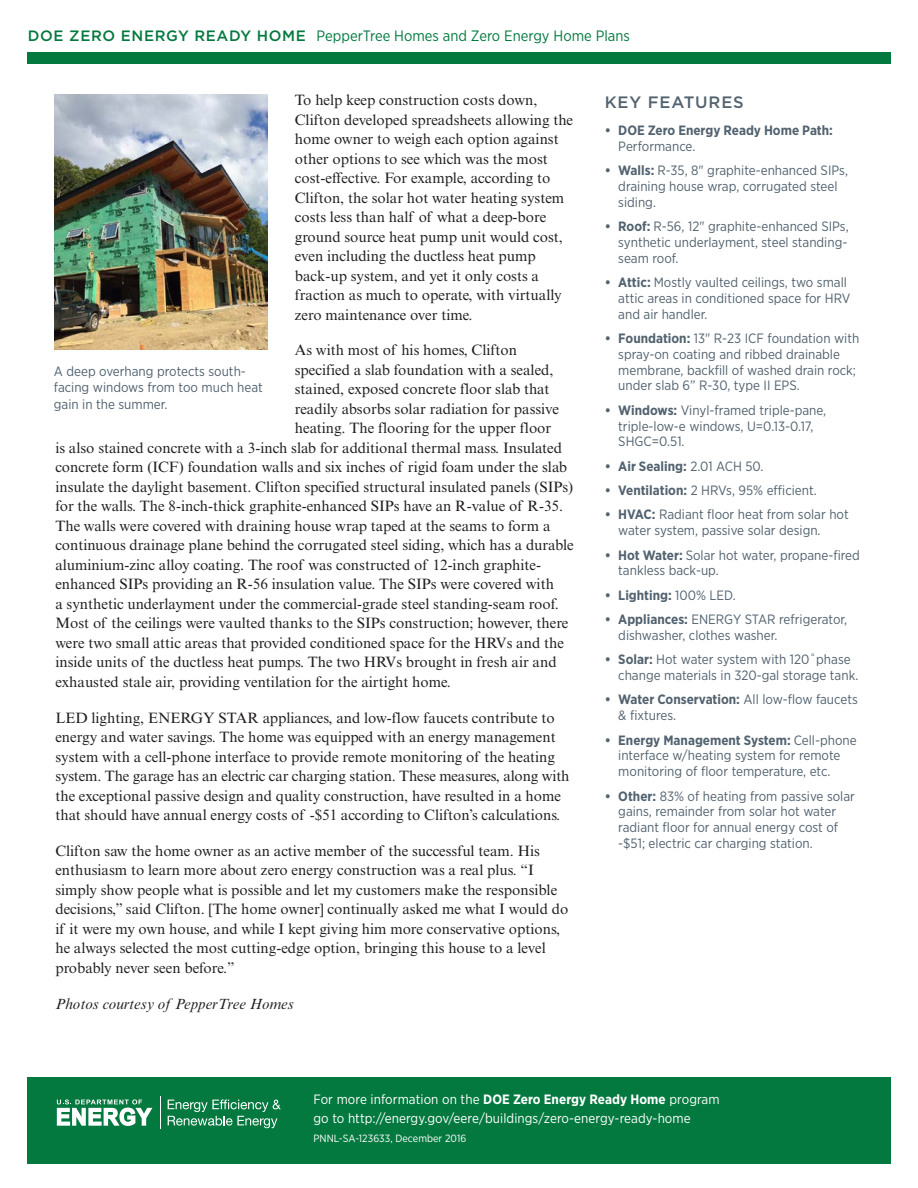
<style>
.page{position:relative;width:918px;height:1188px;background:#fff}
.page>*{position:absolute;margin:0;border:0;box-sizing:border-box;transform-origin:0 0}
.t1{font:500 16.5px "Gotham";letter-spacing:.05em;color:#52626f}
.t2{font:15px/19.5px "Times New Roman MT Std";color:#231f20}
.t3{font:15px "Gotham Narrow";color:#04793f}
.t4{font:italic 15px "Times New Roman MT Std";color:#231f20}
.t5{font:13.5px/15.8px "Gotham Narrow";color:#52626f}
.t6{font:13.5px/19.5px "Gotham Narrow";letter-spacing:.005em;color:#fff}
.t7{font:700 13.5px "Gotham Narrow";color:#52626f}
.t8{font:10.5px "Gotham Narrow";letter-spacing:.005em;color:#fff}
.s1{font-family:"Gotham";font-weight:500}
.s2{font-weight:700}
.s3{font-weight:400}
</style>
<div class="page">
<div style="left:27px;top:52px;width:864px;height:12px;background:#04793f"></div>
<div style="left:27px;top:1077px;width:864px;height:87px;background:#04793f"></div>
<svg style="left:57px;top:1099px;width:95px;height:27px"></svg>
<hr style="left:160px;top:1096px;width:1px;height:33px;background:#fff">
<svg style="left:168px;top:1099px;width:113px;height:29px"></svg>
<img style="left:54px;top:94px;width:214px;height:256px">
<p class="t3" style="left:28px;top:27px;width:604px"><span class="s1">DOE ZERO ENERGY READY HOME</span> PepperTree Homes and Zero Energy Home Plans</p>
<p class="t2" style="left:295px;top:90px;width:280px">To help keep construction costs down, Clifton developed spreadsheets allowing the home owner to weigh each option against other options to see which was the most cost-effective. For example, according to Clifton, the solar hot water heating system costs less than half of what a deep-bore ground source heat pump unit would cost, even including the ductless heat pump back-up system, and yet it only costs a fraction as much to operate, with virtually zero maintenance over time.</p>
<p class="t2" style="left:295px;top:341px;width:224px">As with most of his homes, Clifton</p>
<p class="t2" style="left:295px;top:360px;width:260px">specified a slab foundation with a sealed,</p>
<p class="t2" style="left:295px;top:380px;width:256px">stained, exposed concrete floor slab that</p>
<p class="t2" style="left:295px;top:399px;width:266px">readily absorbs solar radiation for passive</p>
<p class="t2" style="left:295px;top:419px;width:258px">heating. The flooring for the upper floor</p>
<p class="t2" style="left:55px;top:438px;width:508px">is also stained concrete with a 3-inch slab for additional thermal mass. Insulated</p>
<p class="t2" style="left:55px;top:458px;width:513px">concrete form (ICF) foundation walls and six inches of rigid foam under the slab</p>
<p class="t2" style="left:55px;top:477px;width:519px">insulate the daylight basement. Clifton specified structural insulated panels (SIPs)</p>
<p class="t2" style="left:55px;top:497px;width:509px">for the walls. The 8-inch-thick graphite-enhanced SIPs have an R-value of R-35.</p>
<p class="t2" style="left:55px;top:516px;width:497px">The walls were covered with draining house wrap taped at the seams to form a</p>
<p class="t2" style="left:55px;top:536px;width:520px">continuous drainage plane behind the corrugated steel siding, which has a durable</p>
<p class="t2" style="left:55px;top:555px;width:487px">aluminium-zinc alloy coating. The roof was constructed of 12-inch graphite-</p>
<p class="t2" style="left:55px;top:575px;width:500px">enhanced SIPs providing an R-56 insulation value. The SIPs were covered with</p>
<p class="t2" style="left:55px;top:594px;width:505px">a synthetic underlayment under the commercial-grade steel standing-seam roof.</p>
<p class="t2" style="left:55px;top:614px;width:515px">Most of the ceilings were vaulted thanks to the SIPs construction; however, there</p>
<p class="t2" style="left:55px;top:633px;width:510px">were two small attic areas that provided conditioned space for the HRVs and the</p>
<p class="t2" style="left:55px;top:653px;width:503px">inside units of the ductless heat pumps. The two HRVs brought in fresh air and</p>
<p class="t2" style="left:55px;top:672px;width:397px">exhausted stale air, providing ventilation for the airtight home.</p>
<p class="t2" style="left:55px;top:708px;width:516px">LED lighting, ENERGY STAR appliances, and low-flow faucets contribute to energy and water savings. The home was equipped with an energy management system with a cell-phone interface to provide remote monitoring of the heating system. The garage has an electric car charging station. These measures, along with the exceptional passive design and quality construction, have resulted in a home that should have annual energy costs of -$51 according to Clifton’s calculations.</p>
<p class="t2" style="left:55px;top:841px;width:514px">Clifton saw the home owner as an active member of the successful team. His enthusiasm to learn more about zero energy construction was a real plus. “I simply show people what is possible and let my customers make the responsible decisions,” said Clifton. [The home owner] continually asked me what I would do if it were my own house, and while I kept giving him more conservative options, he always selected the most cutting-edge option, bringing this house to a level probably never seen before.”</p>
<p class="t4" style="left:55px;top:995px;width:240px">Photos courtesy of PepperTree Homes</p>
<p class="t5" style="left:54px;top:363px;width:210px;line-height:16.2px">A deep overhang protects south&shy;facing windows from too much heat gain in the summer.</p>
<p class="t1" style="left:605px;top:93px;width:141px">KEY FEATURES</p>
<p class="t7" style="left:605px;top:122px;width:230px">• DOE Zero Energy Ready Home Path:</p>
<p class="t5" style="left:618px;top:138px;width:79px">Performance.</p>
<p class="t5" style="left:618px;top:163px;width:231px;text-indent:-14px"><span class="s2">• Walls:</span> R-35, 8" graphite-enhanced SIPs, draining house wrap, corrugated steel siding.</p>
<p class="t5" style="left:618px;top:218px;width:232px;text-align:justify;text-indent:-14px"><span class="s2">• Roof:</span> R-56, 12" graphite-enhanced SIPs, synthetic underlayment, steel standing&shy;seam roof.</p>
<p class="t5" style="left:618px;top:274px;width:234px;text-indent:-14px"><span class="s2">• Attic:</span> Mostly vaulted ceilings, two small attic areas in conditioned space for HRV and air handler.</p>
<p class="t5" style="left:618px;top:330px;width:243px;text-indent:-14px"><span class="s2">• Foundation:</span> 13" R-23 ICF foundation with spray-on coating and ribbed drainable membrane, backfill of washed drain rock; under slab 6” R-30, type II EPS.</p>
<p class="t5" style="left:618px;top:402px;width:210px;text-indent:-14px"><span class="s2">• Windows:</span> Vinyl-framed triple-pane, triple-low-e windows, U=0.13-0.17,<br>SHGC=0.51.</p>
<p class="t7" style="left:605px;top:457px;width:160px">• Air Sealing: <span class="s3">2.01 ACH 50.</span></p>
<p class="t5" style="left:605px;top:482px;width:213px"><span class="s2">• Ventilation:</span> 2 HRVs, 95% efficient.</p>
<p class="t5" style="left:618px;top:507px;width:232px;text-indent:-14px"><span class="s2">• HVAC:</span> Radiant floor heat from solar hot water system, passive solar design.</p>
<p class="t5" style="left:618px;top:547px;width:243px;text-indent:-14px"><span class="s2">• Hot Water:</span> Solar hot water, propane-fired tankless back-up.</p>
<p class="t7" style="left:605px;top:586px;width:133px">• Lighting: <span class="s3">100% LED.</span></p>
<p class="t5" style="left:618px;top:611px;width:230px;text-indent:-14px"><span class="s2">• Appliances:</span> ENERGY STAR refrigerator, dishwasher, clothes washer.</p>
<p class="t5" style="left:618px;top:651px;width:242px;text-indent:-14px"><span class="s2">• Solar:</span> Hot water system with 120˚phase change materials in 320-gal storage tank.</p>
<p class="t5" style="left:618px;top:692px;width:241px;text-indent:-14px"><span class="s2">• Water Conservation:</span> All low-flow faucets &amp; fixtures.</p>
<p class="t5" style="left:618px;top:732px;width:240px;text-indent:-14px"><span class="s2">• Energy Management System:</span> Cell-phone interface w/heating system for remote monitoring of floor temperature, etc.</p>
<p class="t5" style="left:618px;top:788px;width:238px;text-indent:-14px"><span class="s2">• Other:</span> 83% of heating from passive solar gains, remainder from solar hot water radiant floor for annual energy cost of -$51; electric car charging station.</p>
<p class="t6" style="left:313px;top:1089px;width:408px">For more information on the <span class="s2">DOE Zero Energy Ready Home</span> program go to http://energy.gov/eere/buildings/zero-energy-ready-home</p>
<p class="t8" style="left:313px;top:1132px;width:154px">PNNL-SA-123633, December 2016</p>
</div>
